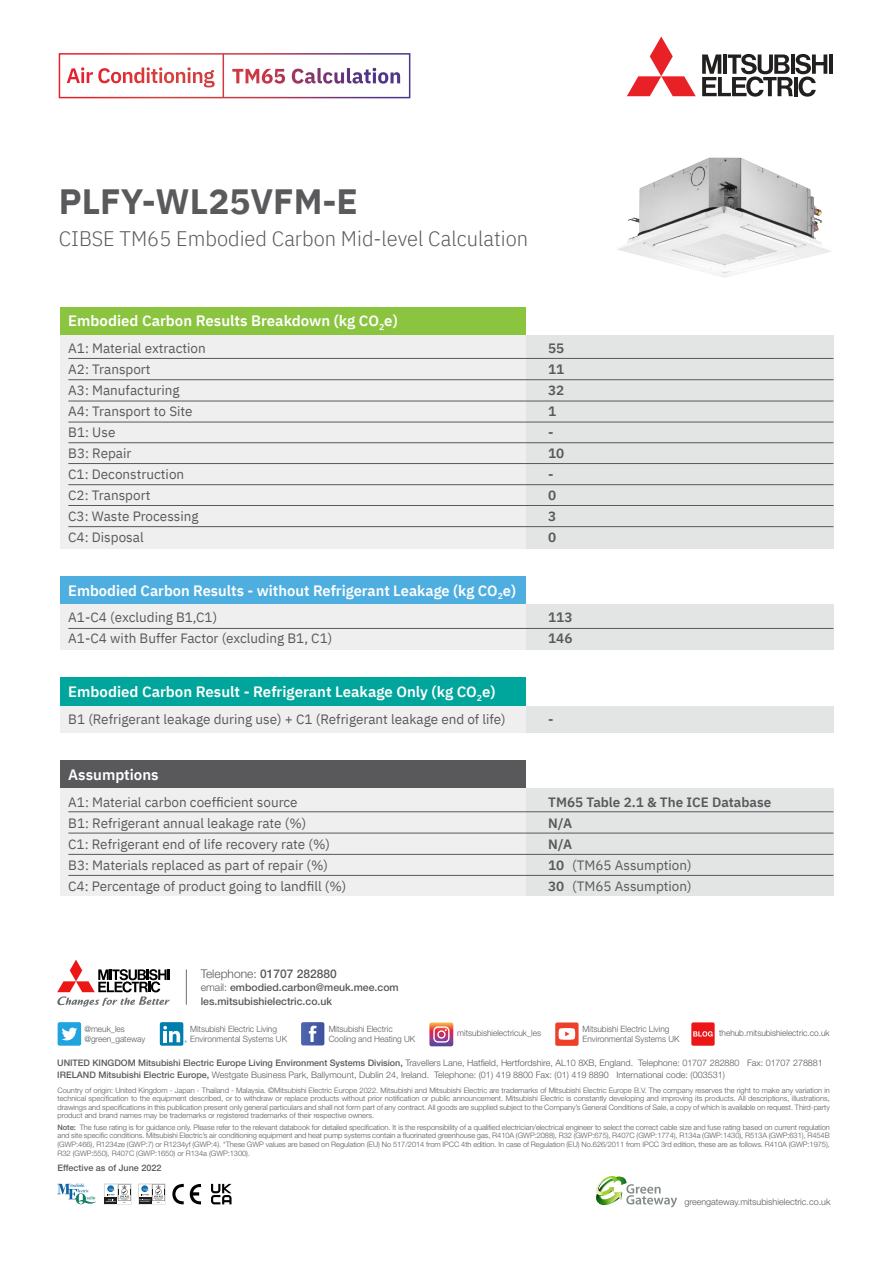
<style>
.page{position:relative;width:893px;height:1263px;background:#fff}
.page>*{position:absolute;margin:0;border:0;box-sizing:border-box;transform-origin:0 0}
.t1{font:700 35.1px "IBM Plex Sans";color:#5a595c}
.t2{font:300 21px "IBM Plex Sans";color:#5a595c;scale:.96 1}
.t3{font:600 15px "IBM Plex Sans";color:#fff}
.t4{font:13.5px/21px "IBM Plex Sans";color:#59595c}
.t5{font:600 13.5px/21px "IBM Plex Sans";color:#59595c}
.t6{font:500 12px "Helvetica Neue LT Pro";color:#59595c}
.t7{font:500 10.5px/13.5px "Helvetica Neue LT Pro";color:#59595c}
.t8{font:300 9px/12.8px "Helvetica Neue LT Pro";color:#59595c}
.t9{font:500 9px "Helvetica Neue LT Pro";color:#59595c}
.t10{font:300 8.7px/10.1px "Helvetica Neue LT Pro";color:#59595c;scale:.96 1}
.t11{font:300 7.5px/8.2px "Helvetica Neue LT Pro";letter-spacing:-.005em;color:#59595c;text-align:justify}
.s1{font-weight:400}
.s2{font-weight:300}
.s3{font-weight:500}
</style>
<div class="page">
<div style="left:60px;top:307px;width:466px;height:34px;background:#8bc43f"></div>
<div style="left:60px;top:760px;width:466px;height:35px;background:#59595c"></div>
<div style="left:60px;top:576px;width:466px;height:34px;background:#4eaee0"></div>
<div style="left:60px;top:678px;width:466px;height:34px;background:#00a59b"></div>
<div style="left:60px;top:335px;width:773px;height:213px;background:#efefef"></div>
<div style="left:60px;top:788px;width:773px;height:108px;background:#efefef"></div>
<div style="left:60px;top:604px;width:773px;height:46px;background:#efefef"></div>
<div style="left:60px;top:706px;width:773px;height:27px;background:#efefef"></div>
<div style="left:526px;top:335px;width:307px;height:213px;background:#e3e4e4"></div>
<div style="left:526px;top:788px;width:307px;height:108px;background:#e3e4e4"></div>
<div style="left:526px;top:604px;width:307px;height:46px;background:#e3e4e4"></div>
<div style="left:526px;top:706px;width:307px;height:27px;background:#e3e4e4"></div>
<div style="left:58px;top:1022px;width:23px;height:24px;background:#1fa4df;border-radius:2px"></div>
<svg style="left:62px;top:1027px;width:15px;height:13px"></svg>
<div style="left:160px;top:1022px;width:23px;height:24px;background:#007eae;border-radius:2px"></div>
<svg style="left:163px;top:1026px;width:24px;height:17px"></svg>
<div style="left:555px;top:1022px;width:24px;height:24px;background:#ee3f2b;border-radius:2px"></div>
<svg style="left:559px;top:1028px;width:16px;height:12px"></svg>
<div style="left:691px;top:1022px;width:24px;height:24px;background:#ec1616;border-radius:2px"></div>
<svg style="left:693px;top:1031px;width:20px;height:5px"></svg>
<svg style="left:596px;top:1176px;width:81px;height:31px"></svg>
<svg style="left:57px;top:960px;width:113px;height:46px"></svg>
<hr style="left:186px;top:969px;width:1px;height:36px;background:#6d6e70">
<svg style="left:301px;top:1022px;width:23px;height:23px"></svg>
<svg style="left:429px;top:1022px;width:24px;height:24px"></svg>
<svg style="left:627px;top:37px;width:69px;height:59px"></svg>
<hr style="left:829px;top:55px;width:4px;height:19px;background:#221f1f">
<svg style="left:702px;top:54px;width:125px;height:43px"></svg>
<hr style="left:68px;top:358px;width:765px;height:1px;background:#59595c">
<hr style="left:68px;top:379px;width:765px;height:1px;background:#59595c">
<hr style="left:68px;top:401px;width:765px;height:1px;background:#59595c">
<hr style="left:68px;top:422px;width:765px;height:1px;background:#59595c">
<hr style="left:68px;top:442px;width:765px;height:1px;background:#59595c">
<hr style="left:68px;top:463px;width:765px;height:1px;background:#59595c">
<hr style="left:68px;top:484px;width:765px;height:1px;background:#59595c">
<hr style="left:68px;top:505px;width:765px;height:1px;background:#59595c">
<hr style="left:68px;top:526px;width:765px;height:1px;background:#59595c">
<hr style="left:68px;top:811px;width:765px;height:1px;background:#59595c">
<hr style="left:68px;top:833px;width:765px;height:1px;background:#59595c">
<hr style="left:68px;top:628px;width:765px;height:1px;background:#59595c">
<hr style="left:68px;top:854px;width:765px;height:1px;background:#59595c">
<hr style="left:68px;top:875px;width:765px;height:1px;background:#59595c">
<div style="left:59px;top:53px;width:351px;height:45px;border:2px solid #fff"></div>
<hr style="left:223px;top:54px;width:1px;height:44px;background:#cf3b42">
<svg style="left:67px;top:67px;width:309px;height:17px"></svg>
<svg style="left:57px;top:1183px;width:39px;height:21px"></svg>
<svg style="left:190px;top:1184px;width:11px;height:20px"></svg>
<svg style="left:172px;top:1184px;width:12px;height:20px"></svg>
<svg style="left:104px;top:1184px;width:27px;height:20px"></svg>
<svg style="left:138px;top:1184px;width:27px;height:20px"></svg>
<svg style="left:211px;top:1184px;width:21px;height:20px"></svg>
<img style="left:617px;top:157px;width:215px;height:120px">
<h1 class="t1" style="left:59px;top:174px;width:301px">PLFY-WL25VFM-E</h1>
<h2 class="t2" style="left:59px;top:222px;width:490px">CIBSE TM65 Embodied Carbon Mid-level Calculation</h2>
<h3 class="t3" style="left:68px;top:309px;width:331px">Embodied Carbon Results Breakdown (kg CO<sub>2</sub>e)</h3>
<h3 class="t4" style="left:68px;top:337px;width:139px">A1: Material extraction<br>A2: Transport<br>A3: Manufacturing<br>A4: Transport to Site<br>B1: Use<br>B3: Repair<br>C1: Deconstruction<br>C2: Transport<br>C3: Waste Processing<br>C4: Disposal</h3>
<h3 class="t5" style="left:548px;top:337px;width:18px">55<br>11<br>32<br>1 -<br>10 -<br>0<br>3<br>0</h3>
<h3 class="t3" style="left:68px;top:578px;width:449px">Embodied Carbon Results - without Refrigerant Leakage (kg CO<sub>2</sub>e)</h3>
<h3 class="t4" style="left:68px;top:606px;width:266px">A1-C4 (excluding B1,C1)<br>A1-C4 with Buffer Factor (excluding B1, C1)</h3>
<h3 class="t5" style="left:548px;top:606px;width:26px">113<br>146</h3>
<h3 class="t3" style="left:68px;top:680px;width:429px">Embodied Carbon Result - Refrigerant Leakage Only (kg CO<sub>2</sub>e)</h3>
<h3 class="t4" style="left:68px;top:707px;width:439px">B1 (Refrigerant leakage during use) + C1 (Refrigerant leakage end of life)</h3>
<h3 class="t5" style="left:548px;top:707px;width:7px">-</h3>
<h3 class="t3" style="left:68px;top:763px;width:92px">Assumptions</h3>
<h3 class="t4" style="left:68px;top:790px;width:280px">A1: Material carbon coefficient source<br>B1: Refrigerant annual leakage rate (%)<br>C1: Refrigerant end of life recovery rate (%)<br>B3: Materials replaced as part of repair (%)<br>C4: Percentage of product going to landfill (%)</h3>
<h3 class="t5" style="left:548px;top:790px;width:225px">TM65 Table 2.1 &amp; The ICE Database<br>N/A<br>N/A<br>10 <span class="s1">(TM65 Assumption)<br></span>30 <span class="s1">(TM65 Assumption)</span></h3>
<h3 class="t6" style="left:201px;top:966px;width:138px"><span class="s2">Telephone:</span> 01707 282880</h3>
<h3 class="t7" style="left:201px;top:981px;width:200px"><span class="s2">email:</span> embodied.carbon@meuk.mee.com les.mitsubishielectric.co.uk</h3>
<p class="t10" style="left:329px;top:1024px;width:92px">Mitsubishi Electric<br>Cooling and Heating UK</p>
<p class="t10" style="left:457px;top:1028px;width:89px">mitsubishielectricuk_les</p>
<p class="t10" style="left:84px;top:1024px;width:65px">@meuk_les @green_gateway</p>
<p class="t10" style="left:190px;top:1024px;width:102px">Mitsubishi Electric Living<br>Environmental Systems UK</p>
<p class="t10" style="left:583px;top:1024px;width:102px">Mitsubishi Electric Living<br>Environmental Systems UK</p>
<p class="t10" style="left:719px;top:1028px;width:117px">thehub.mitsubishielectric.co.uk</p>
<p class="t8" style="left:57px;top:1056px;width:767px"><span class="s3">UNITED KINGDOM Mitsubishi Electric Europe Living Environment Systems Division,</span> Travellers Lane, Hatfield, Hertfordshire, AL10 8XB, England. Telephone: 01707 282880 Fax: 01707 278881<br><span class="s3">IRELAND Mitsubishi Electric Europe,</span> Westgate Business Park, Ballymount, Dublin 24, Ireland. Telephone: (01) 419 8800 Fax: (01) 419 8890 International code: (003531)</p>
<p class="t11" style="left:57px;top:1086px;width:774px">Country of origin: United Kingdom - Japan - Thailand - Malaysia. ©Mitsubishi Electric Europe 2022. Mitsubishi and Mitsubishi Electric are trademarks of Mitsubishi Electric Europe B.V. The company reserves the right to make any variation in technical specification to the equipment described, or to withdraw or replace products without prior notification or public announcement. Mitsubishi Electric is constantly developing and improving its products. All descriptions, illustrations, drawings and specifications in this publication present only general particulars and shall not form part of any contract. All goods are supplied subject to the Company’s General Conditions of Sale, a copy of which is available on request. Third-party product and brand names may be trademarks or registered trademarks of their respective owners.</p>
<p class="t11" style="left:57px;top:1122px;width:774px;line-height:8.7px"><span class="s3">Note:</span> The fuse rating is for guidance only. Please refer to the relevant databook for detailed specification. It is the responsibility of a qualified electrician/electrical engineer to select the correct cable size and fuse rating based on current regulation and site specific conditions. Mitsubishi Electric’s air conditioning equipment and heat pump systems contain a fluorinated greenhouse gas, R410A (GWP:2088), R32 (GWP:675), R407C (GWP:1774), R134a (GWP:1430), R513A (GWP:631), R454B (GWP:466), R1234ze (GWP:7) or R1234yf (GWP:4). *These GWP values are based on Regulation (EU) No 517/2014 from IPCC 4th edition. In case of Regulation (EU) No.626/2011 from IPCC 3rd edition, these are as follows. R410A (GWP:1975), R32 (GWP:550), R407C (GWP:1650) or R134a (GWP:1300).</p>
<p class="t9" style="left:57px;top:1162px;width:106px">Effective as of June 2022</p>
<p class="t8" style="left:684px;top:1195px;width:148px">greengateway.mitsubishielectric.co.uk</p>
</div>
